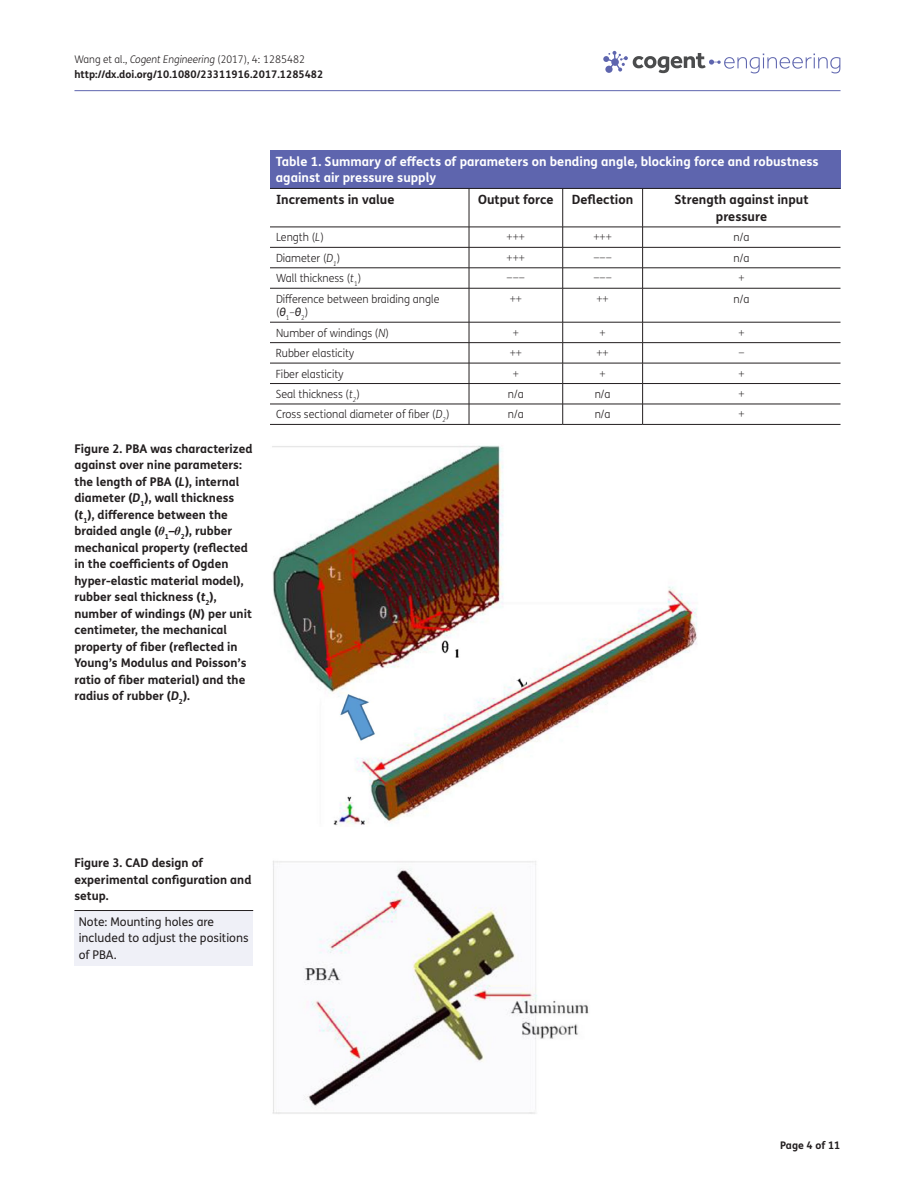
<style>
.page{position:relative;width:915px;height:1191px;background:#fff}
.page>*{position:absolute;margin:0;border:0;box-sizing:border-box;transform-origin:0 0}
.t1{font:700 12.75px/16.5px "FS Me Pro";color:#fff}
.t2{font:700 12.75px/16.5px "FS Me Pro";color:#231f20;text-align:center}
.t3{font:700 12px/16.5px "FS Me Pro";color:#231f20}
.t4{font:12px/16.5px "FS Me Pro";color:#231f20}
.t5{font:300 11.25px/13.5px "FS Me Pro";color:#231f20;scale:.95 1}
.t6{font:700 10.5px/15px "FS Me Pro";color:#231f20}
.s1{font-weight:300}
.s2{font-weight:300;font-style:italic}
.s3{font-style:italic}
.s4{font-family:"STIX";font-style:italic}
.s5{font-weight:400;font-style:italic}
</style>
<div class="page">
<hr style="left:74px;top:90px;width:766px;height:1px;background:#5e65ae">
<svg style="left:603px;top:51px;width:237px;height:22px"></svg>
<div style="left:270px;top:150px;width:570px;height:39px;background:#5e65ae"></div>
<hr style="left:270px;top:188px;width:570px;height:1px;background:#231f20">
<hr style="left:468px;top:189px;width:1px;height:38px;background:#231f20">
<hr style="left:562px;top:189px;width:1px;height:38px;background:#231f20">
<hr style="left:642px;top:189px;width:1px;height:38px;background:#231f20">
<hr style="left:270px;top:227px;width:199px;height:1px;background:#231f20">
<hr style="left:469px;top:227px;width:93px;height:1px;background:#231f20">
<hr style="left:562px;top:227px;width:80px;height:1px;background:#231f20">
<hr style="left:642px;top:227px;width:198px;height:1px;background:#231f20">
<hr style="left:270px;top:247px;width:199px;height:1px;background:#231f20">
<hr style="left:469px;top:247px;width:93px;height:1px;background:#231f20">
<hr style="left:562px;top:247px;width:80px;height:1px;background:#231f20">
<hr style="left:642px;top:247px;width:198px;height:1px;background:#231f20">
<hr style="left:270px;top:267px;width:199px;height:1px;background:#231f20">
<hr style="left:469px;top:267px;width:93px;height:1px;background:#231f20">
<svg style="left:468px;top:227px;width:1px;height:61px"></svg>
<hr style="left:562px;top:267px;width:80px;height:1px;background:#231f20">
<svg style="left:562px;top:227px;width:1px;height:61px"></svg>
<hr style="left:642px;top:267px;width:198px;height:1px;background:#231f20">
<svg style="left:642px;top:227px;width:1px;height:61px"></svg>
<hr style="left:270px;top:288px;width:199px;height:1px;background:#231f20">
<hr style="left:469px;top:288px;width:93px;height:1px;background:#231f20">
<hr style="left:468px;top:288px;width:1px;height:34px;background:#231f20">
<hr style="left:562px;top:288px;width:80px;height:1px;background:#231f20">
<hr style="left:562px;top:288px;width:1px;height:34px;background:#231f20">
<hr style="left:642px;top:288px;width:198px;height:1px;background:#231f20">
<hr style="left:642px;top:288px;width:1px;height:34px;background:#231f20">
<hr style="left:270px;top:322px;width:199px;height:1px;background:#231f20">
<hr style="left:469px;top:322px;width:93px;height:1px;background:#231f20">
<hr style="left:562px;top:322px;width:80px;height:1px;background:#231f20">
<hr style="left:642px;top:322px;width:198px;height:1px;background:#231f20">
<hr style="left:270px;top:342px;width:199px;height:1px;background:#231f20">
<hr style="left:469px;top:342px;width:93px;height:1px;background:#231f20">
<hr style="left:562px;top:342px;width:80px;height:1px;background:#231f20">
<hr style="left:642px;top:342px;width:198px;height:1px;background:#231f20">
<hr style="left:270px;top:363px;width:199px;height:1px;background:#231f20">
<hr style="left:469px;top:363px;width:93px;height:1px;background:#231f20">
<hr style="left:562px;top:363px;width:80px;height:1px;background:#231f20">
<hr style="left:642px;top:363px;width:198px;height:1px;background:#231f20">
<hr style="left:270px;top:383px;width:199px;height:1px;background:#231f20">
<hr style="left:469px;top:383px;width:93px;height:1px;background:#231f20">
<hr style="left:562px;top:383px;width:80px;height:1px;background:#231f20">
<hr style="left:642px;top:383px;width:198px;height:1px;background:#231f20">
<hr style="left:270px;top:404px;width:199px;height:1px;background:#231f20">
<hr style="left:270px;top:424px;width:199px;height:1px;background:#231f20">
<hr style="left:469px;top:404px;width:93px;height:1px;background:#231f20">
<svg style="left:468px;top:322px;width:1px;height:102px"></svg>
<hr style="left:469px;top:424px;width:93px;height:1px;background:#231f20">
<hr style="left:562px;top:404px;width:80px;height:1px;background:#231f20">
<svg style="left:562px;top:322px;width:1px;height:102px"></svg>
<hr style="left:562px;top:424px;width:80px;height:1px;background:#231f20">
<hr style="left:642px;top:404px;width:198px;height:1px;background:#231f20">
<svg style="left:642px;top:322px;width:1px;height:102px"></svg>
<hr style="left:642px;top:424px;width:198px;height:1px;background:#231f20">
<img style="left:272px;top:445px;width:425px;height:381px">
<div style="left:74px;top:910px;width:179px;height:55px;background:#eff0f7"></div>
<hr style="left:74px;top:910px;width:179px;height:1px;background:#231f20">
<img style="left:272px;top:860px;width:317px;height:254px">
<p class="t6" style="left:74px;top:51px;width:250px"><span class="s1">Wang et al.,</span> <span class="s2">Cogent Engineering</span> <span class="s1">(2017), 4: 1285482 </span>http://dx.doi.org/10.1080/23311916.2017.1285482</p>
<p class="t3" style="left:74px;top:439px;width:179px">Figure 2. PBA was characterized against over nine parameters: the length of PBA (<span class="s3">L</span>), internal diameter (<span class="s3">D</span><sub>1</sub>), wall thickness (<span class="s3">t</span><sub>1</sub>), difference between the braided angle (<span class="s4">θ</span><sub>1</sub>–<span class="s4">θ</span><sub>2</sub>), rubber mechanical property (reflected in the coefficients of Ogden hyper-elastic material model), rubber seal thickness (<span class="s3">t</span><sub>2</sub>), number of windings (<span class="s3">N</span>) per unit centimeter, the mechanical property of fiber (reflected in<br>Young’s Modulus and Poisson’s ratio of fiber material) and the radius of rubber (<span class="s3">D</span><sub>2</sub>).</p>
<p class="t1" style="left:276px;top:152px;width:544px">Table 1. Summary of effects of parameters on bending angle, blocking force and robustness against air pressure supply</p>
<p class="t2" style="left:276px;top:191px;width:120px">Increments in value</p>
<p class="t2" style="left:478px;top:191px;width:77px">Output force</p>
<p class="t2" style="left:571px;top:191px;width:63px">Deflection</p>
<p class="t2" style="left:674px;top:191px;width:135px">Strength against input pressure</p>
<p class="t5" style="left:276px;top:230px;width:52px">Length (<span class="s3">L</span>)</p>
<p class="t5" style="left:506px;top:230px;width:21px">+++</p>
<p class="t5" style="left:593px;top:230px;width:21px">+++</p>
<p class="t5" style="left:733px;top:230px;width:18px">n/a</p>
<p class="t5" style="left:276px;top:251px;width:69px">Diameter (<span class="s3">D</span><sub>1</sub>)</p>
<p class="t5" style="left:506px;top:251px;width:21px">+++</p>
<p class="t5" style="left:593px;top:251px;width:21px">−−−</p>
<p class="t5" style="left:733px;top:251px;width:18px">n/a</p>
<p class="t5" style="left:276px;top:271px;width:91px">Wall thickness (<span class="s3">t</span><sub>1</sub>)</p>
<p class="t5" style="left:506px;top:271px;width:21px">−−−</p>
<p class="t5" style="left:593px;top:271px;width:21px">−−−</p>
<p class="t5" style="left:738px;top:271px;width:8px">+</p>
<p class="t5" style="left:276px;top:292px;width:173px">Difference between braiding angle (<span class="s5">θ</span><sub>1</sub>–<span class="s5">θ</span><sub>2</sub>)</p>
<p class="t5" style="left:509px;top:292px;width:14px">++</p>
<p class="t5" style="left:596px;top:292px;width:14px">++</p>
<p class="t5" style="left:733px;top:292px;width:18px">n/a</p>
<p class="t5" style="left:276px;top:326px;width:120px">Number of windings (<span class="s3">N</span>)</p>
<p class="t5" style="left:512px;top:326px;width:8px">+</p>
<p class="t5" style="left:599px;top:326px;width:8px">+</p>
<p class="t5" style="left:738px;top:326px;width:8px">+</p>
<p class="t5" style="left:276px;top:346px;width:84px">Rubber elasticity</p>
<p class="t5" style="left:509px;top:346px;width:14px">++</p>
<p class="t5" style="left:596px;top:346px;width:14px">++</p>
<p class="t5" style="left:738px;top:346px;width:8px">−</p>
<p class="t5" style="left:276px;top:366px;width:73px">Fiber elasticity</p>
<p class="t5" style="left:512px;top:366px;width:8px">+</p>
<p class="t5" style="left:599px;top:366px;width:8px">+</p>
<p class="t5" style="left:738px;top:366px;width:8px">+</p>
<p class="t5" style="left:276px;top:387px;width:90px">Seal thickness (<span class="s3">t</span><sub>2</sub>)</p>
<p class="t5" style="left:508px;top:387px;width:18px">n/a</p>
<p class="t5" style="left:594px;top:387px;width:18px">n/a</p>
<p class="t5" style="left:738px;top:387px;width:8px">+</p>
<p class="t5" style="left:276px;top:407px;width:184px">Cross sectional diameter of fiber (<span class="s3">D</span><sub>2</sub>)</p>
<p class="t5" style="left:508px;top:407px;width:18px">n/a</p>
<p class="t5" style="left:594px;top:407px;width:18px">n/a</p>
<p class="t5" style="left:738px;top:407px;width:8px">+</p>
<p class="t3" style="left:74px;top:854px;width:178px">Figure 3. CAD design of experimental configuration and setup.</p>
<p class="t4" style="left:79px;top:913px;width:171px">Note: Mounting holes are included to adjust the positions of PBA.</p>
<p class="t6" style="left:780px;top:1137px;width:62px">Page 4 of 11</p>
</div>
